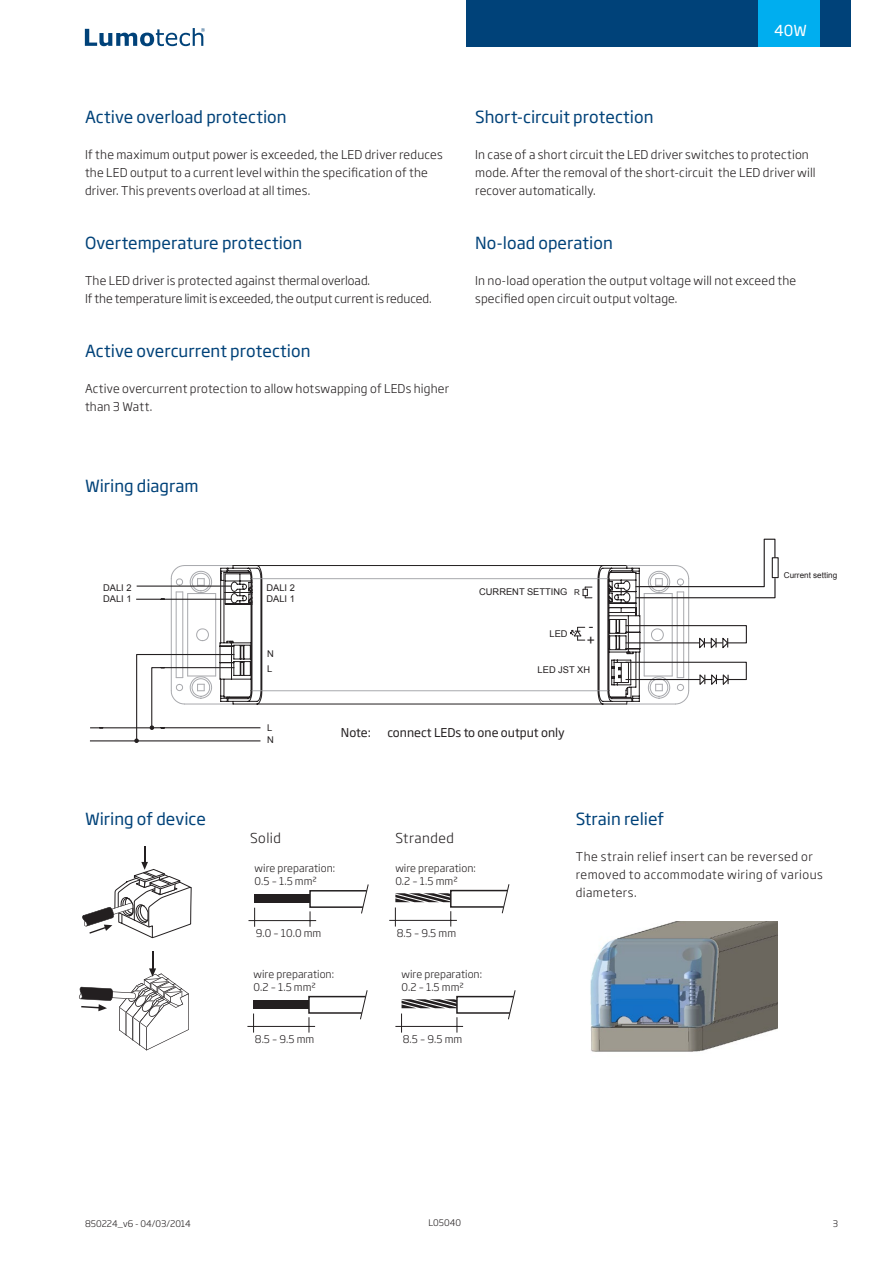
<style>
.page{position:relative;width:893px;height:1263px;background:#fff}
.page>*{position:absolute;margin:0;border:0;box-sizing:border-box;transform-origin:0 0}
.t1{font:16.5px "Soho Gothic Pro";color:#004279}
.t2{font:15px "Soho Gothic Pro";color:#fff}
.t3{font:13.95px/13.6px "Arial";color:#231f20}
.t4{font:300 13.5px "Soho Gothic Pro";letter-spacing:.035em;color:#231f20}
.t5{font:300 12px/18px "Soho Gothic Pro";letter-spacing:.015em;color:#231f20}
.t6{font:300 12px/18px "Soho Gothic Pro";letter-spacing:.04em;color:#231f20}
.t7{font:12px "Soho Gothic Pro";color:#231f20}
.t8{font:300 10.5px/12.6px "Soho Gothic Pro";letter-spacing:.005em;color:#231f20}
.t9{font:9.3px/11.4px "Arial";color:#231f20}
.t10{font:300 9px "Soho Gothic Pro";color:#231f20}
.t11{font:8.1px "Arial";color:#231f20}
.t12{font:7.95px "Arial";color:#231f20}
</style>
<div class="page">
<div style="left:466px;top:0;width:384px;height:47px;background:#004279"></div>
<div style="left:758px;top:0;width:61px;height:47px;background:#00aeef"></div>
<svg style="left:85px;top:28px;width:120px;height:18px"></svg>
<svg style="left:196px;top:628px;width:13px;height:13px"></svg>
<hr style="left:215px;top:593px;width:1px;height:83px;background:#a8a9ad">
<hr style="left:187px;top:593px;width:1px;height:83px;background:#a8a9ad">
<hr style="left:184px;top:565px;width:49px;height:1px;background:#a8a9ad">
<hr style="left:171px;top:579px;width:1px;height:112px;background:#a8a9ad">
<hr style="left:182px;top:592px;width:1px;height:86px;background:#a8a9ad">
<hr style="left:176px;top:592px;width:1px;height:86px;background:#a8a9ad">
<svg style="left:170px;top:565px;width:45px;height:29px"></svg>
<hr style="left:99px;top:727px;width:53px;height:1px;background:#231f20">
<hr style="left:90px;top:740px;width:47px;height:1px;background:#231f20">
<hr style="left:136px;top:599px;width:95px;height:1px;background:#231f20">
<hr style="left:137px;top:585px;width:94px;height:2px;background:#231f20">
<svg style="left:219px;top:565px;width:422px;height:140px"></svg>
<hr style="left:262px;top:578px;width:336px;height:1px;background:#a8a9ad">
<hr style="left:262px;top:690px;width:336px;height:1px;background:#a8a9ad">
<svg style="left:135px;top:653px;width:127px;height:90px"></svg>
<hr style="left:644px;top:593px;width:1px;height:83px;background:#a8a9ad">
<hr style="left:672px;top:593px;width:1px;height:83px;background:#a8a9ad">
<hr style="left:677px;top:592px;width:1px;height:86px;background:#a8a9ad">
<hr style="left:683px;top:592px;width:1px;height:86px;background:#a8a9ad">
<hr style="left:688px;top:579px;width:1px;height:112px;background:#a8a9ad">
<hr style="left:627px;top:565px;width:49px;height:1px;background:#a8a9ad">
<svg style="left:634px;top:538px;width:145px;height:61px"></svg>
<svg style="left:624px;top:624px;width:123px;height:26px"></svg>
<svg style="left:224px;top:573px;width:37px;height:32px"></svg>
<svg style="left:599px;top:660px;width:148px;height:45px"></svg>
<svg style="left:79px;top:951px;width:110px;height:99px"></svg>
<svg style="left:82px;top:846px;width:110px;height:93px"></svg>
<div style="left:254px;top:1000px;width:55px;height:9px;background:#231f20"></div>
<svg style="left:253px;top:1013px;width:1px;height:19px"></svg>
<hr style="left:247px;top:1026px;width:68px;height:1px;background:#231f20">
<svg style="left:307px;top:990px;width:61px;height:42px"></svg>
<hr style="left:389px;top:920px;width:68px;height:1px;background:#231f20">
<svg style="left:395px;top:884px;width:114px;height:42px"></svg>
<div style="left:255px;top:894px;width:55px;height:9px;background:#231f20"></div>
<svg style="left:254px;top:908px;width:1px;height:19px"></svg>
<hr style="left:248px;top:920px;width:68px;height:1px;background:#231f20">
<svg style="left:309px;top:884px;width:60px;height:43px"></svg>
<hr style="left:395px;top:1026px;width:68px;height:1px;background:#231f20">
<svg style="left:401px;top:990px;width:115px;height:42px"></svg>
<img style="left:590px;top:921px;width:187px;height:131px">
<p class="t2" style="left:774px;top:19px;width:34px">40W</p>
<h1 class="t1" style="left:85px;top:104px;width:203px">Active overload protection</h1>
<p class="t5" style="left:85px;top:145px;width:359px">If the maximum output power is exceeded, the LED driver reduces the LED output to a current level within the specification of the driver. This prevents overload at all times.</p>
<h1 class="t1" style="left:85px;top:230px;width:219px">Overtemperature protection</h1>
<p class="t5" style="left:85px;top:271px;width:348px">The LED driver is protected against thermal overload.<br>If the temperature limit is exceeded, the output current is reduced.</p>
<h1 class="t1" style="left:85px;top:338px;width:227px">Active overcurrent protection</h1>
<p class="t5" style="left:85px;top:379px;width:365px">Active overcurrent protection to allow hotswapping of LEDs higher than 3 Watt.</p>
<h1 class="t1" style="left:475px;top:104px;width:180px">Short-circuit protection</h1>
<p class="t5" style="left:475px;top:145px;width:342px">In case of a short circuit the LED driver switches to protection mode. After the removal of the short-circuit the LED driver will recover automatically.</p>
<h1 class="t1" style="left:475px;top:230px;width:139px">No-load operation</h1>
<p class="t5" style="left:475px;top:271px;width:323px">In no-load operation the output voltage will not exceed the specified open circuit output voltage.</p>
<h1 class="t1" style="left:85px;top:473px;width:115px">Wiring diagram</h1>
<p class="t11" style="left:784px;top:570px;width:55px">Current setting</p>
<p class="t9" style="left:103px;top:582px;width:30px">DALI 2<br>DALI 1</p>
<p class="t12" style="left:574px;top:587px;width:7px">R</p>
<p class="t9" style="left:266px;top:582px;width:30px">DALI 2<br>DALI 1</p>
<p class="t9" style="left:479px;top:586px;width:90px">CURRENT SETTING</p>
<h1 class="t1" style="left:85px;top:806px;width:122px">Wiring of device</h1>
<p class="t9" style="left:267px;top:646px;width:8px;line-height:14.9px">N<br>L</p>
<p class="t9" style="left:267px;top:722px;width:7px">L</p>
<p class="t9" style="left:267px;top:734px;width:8px">N</p>
<p class="t3" style="left:587px;top:619px;width:10px">- +</p>
<p class="t9" style="left:550px;top:628px;width:20px">LED</p>
<p class="t9" style="left:538px;top:664px;width:54px">LED JST XH</p>
<p class="t7" style="left:341px;top:724px;width:31px">Note:</p>
<p class="t7" style="left:387px;top:724px;width:179px">connect LEDs to one output only</p>
<p class="t4" style="left:250px;top:827px;width:32px">Solid</p>
<p class="t4" style="left:396px;top:827px;width:60px">Stranded</p>
<p class="t8" style="left:255px;top:861px;width:82px">wire preparation:<br>0.5 – 1.5 mm2</p>
<p class="t8" style="left:395px;top:861px;width:82px">wire preparation:<br>0.2 – 1.5 mm2</p>
<p class="t8" style="left:256px;top:926px;width:67px">9.0 – 10.0 mm</p>
<p class="t8" style="left:397px;top:926px;width:61px">8.5 – 9.5 mm</p>
<p class="t8" style="left:254px;top:967px;width:82px">wire preparation:<br>0.2 – 1.5 mm2</p>
<p class="t8" style="left:402px;top:967px;width:82px">wire preparation:<br>0.2 – 1.5 mm2</p>
<p class="t8" style="left:255px;top:1032px;width:61px">8.5 – 9.5 mm</p>
<p class="t8" style="left:403px;top:1032px;width:61px">8.5 – 9.5 mm</p>
<h1 class="t1" style="left:576px;top:806px;width:90px">Strain relief</h1>
<p class="t6" style="left:576px;top:847px;width:248px">The strain relief insert can be reversed or removed to accommodate wiring of various diameters.</p>
<p class="t10" style="left:85px;top:1217px;width:107px">850224_v6 - 04/03/2014</p>
<p class="t10" style="left:428px;top:1216px;width:34px">L05040</p>
<p class="t10" style="left:833px;top:1217px;width:7px">3</p>
</div>
